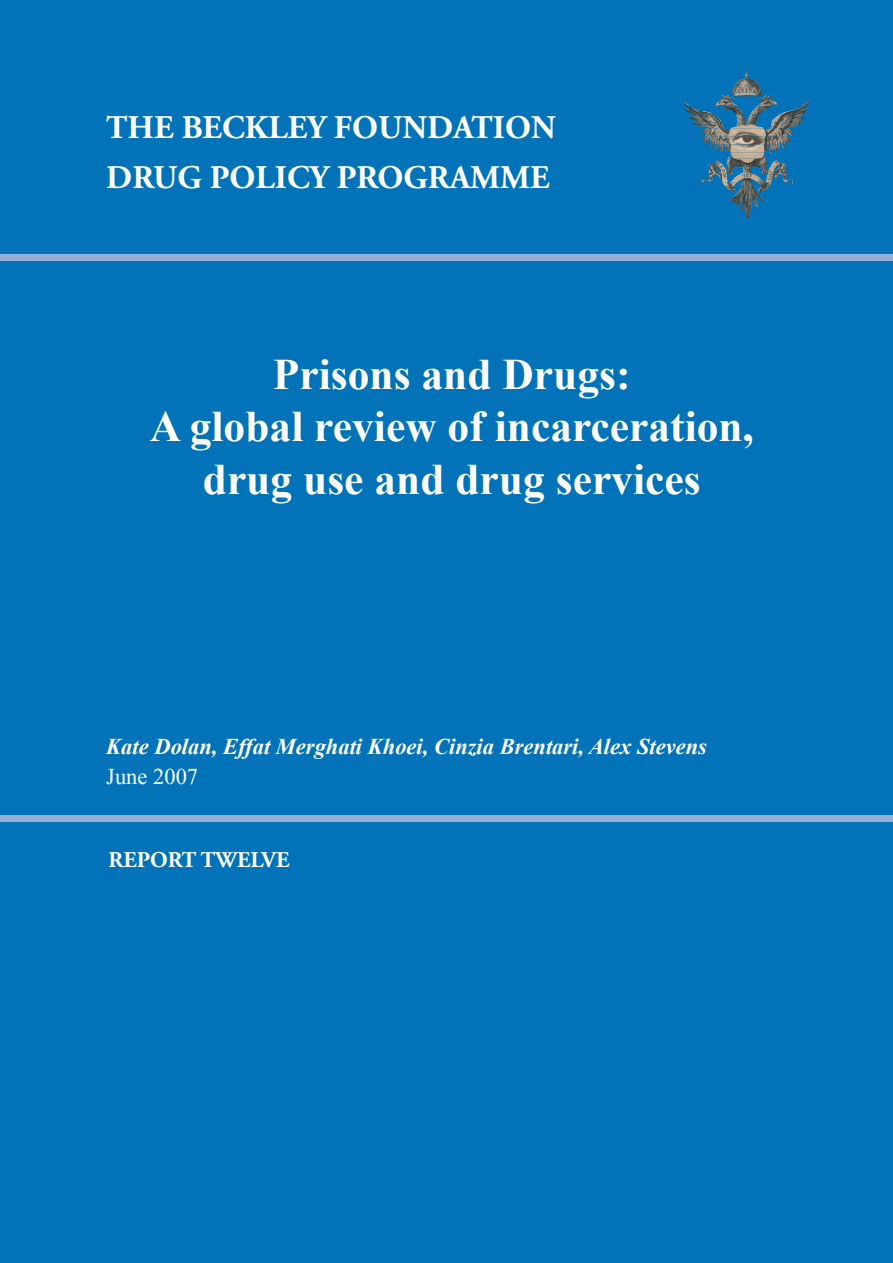
<style>
.page{position:relative;width:893px;height:1263px;background:#0273b9}
.page>*{position:absolute;margin:0;border:0;box-sizing:border-box;transform-origin:0 0}
.t1{font:700 43.5px/52.2px "Times New Roman";color:#fff;text-align:center}
.t2{font:700 33px/50.2px "Adobe Garamond Pro";color:#fff}
.t3{font:italic 700 22.5px "Times New Roman";color:#fff}
.t4{font:700 22.5px "Adobe Garamond Pro";color:#fff}
.t5{font:22.5px "Times New Roman";color:#fff}
</style>
<div class="page">
<div style="left:0;top:254px;width:893px;height:7px;background:#94afd7"></div>
<div style="left:0;top:815px;width:893px;height:6px;background:#94afd7"></div>
<img style="left:710px;top:174px;width:37px;height:14px">
<img style="left:710px;top:182px;width:37px;height:1px">
<img style="left:727px;top:189px;width:20px;height:7px">
<svg style="left:726px;top:188px;width:21px;height:1px"></svg>
<img style="left:729px;top:196px;width:18px;height:8px">
<svg style="left:734px;top:196px;width:13px;height:1px"></svg>
<svg style="left:735px;top:204px;width:12px;height:14px"></svg>
<p class="t2" style="left:106px;top:103px;width:451px">THE BECKLEY FOUNDATION<br>DRUG POLICY PROGRAMME</p>
<p class="t1" style="left:150px;top:348px;width:605px">Prisons and Drugs:<br>A global review of incarceration, drug use and drug services</p>
<p class="t3" style="left:106px;top:733px;width:602px">Kate Dolan, Effat Merghati Khoei, Cinzia Brentari, Alex Stevens</p>
<p class="t5" style="left:106px;top:763px;width:93px">June 2007</p>
<p class="t4" style="left:108px;top:846px;width:182px">REPORT TWELVE</p>
</div>
